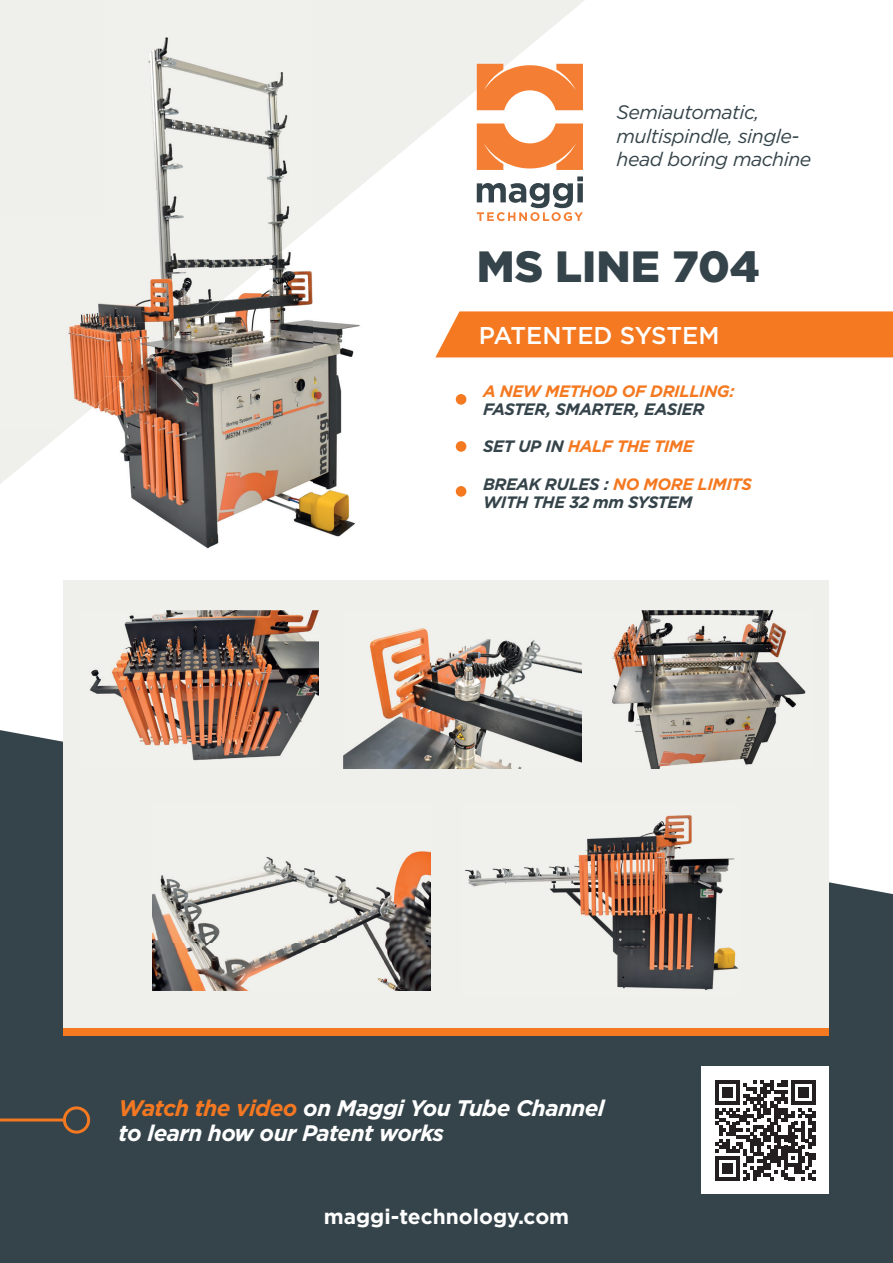
<style>
.page{position:relative;width:893px;height:1263px;background:#fff}
.page>*{position:absolute;margin:0;border:0;box-sizing:border-box;transform-origin:0 0}
.t1{font:900 43.65px "Gotham";color:#35444a}
.t2{font:500 24.3px "Gotham";color:#fff}
.t3{font:italic 700 22.5px/25.8px "Gotham";letter-spacing:-.025em;color:#fff}
.t4{font:700 21px "Gotham";color:#fff}
.t5{font:italic 19.5px/23.4px "Gotham";letter-spacing:-.025em;color:#35444a}
.t6{font:italic 700 16.5px/18px "Gotham";letter-spacing:-.025em;color:#35444a}
.t7{font:italic 700 16.5px "Gotham";letter-spacing:-.025em;color:#f47921}
.s1{color:#35444a}
.s2{color:#f47921}
.s3{color:#f47722}
</style>
<div class="page">
<svg style="left:418px;top:0;width:167px;height:452px"></svg>
<div style="left:0;top:730px;width:893px;height:533px;background:#35444a"></div>
<svg style="left:477px;top:176px;width:106px;height:45px"></svg>
<svg style="left:477px;top:123px;width:106px;height:47px"></svg>
<svg style="left:477px;top:64px;width:106px;height:46px"></svg>
<hr style="left:0;top:1118px;width:64px;height:3px;background:#f47722">
<div style="left:63px;top:1106px;width:27px;height:27px;border:3px solid #f47921;border-radius:50%"></div>
<div style="left:456px;top:394px;width:10px;height:11px;background:#f47921;border-radius:50%"></div>
<div style="left:456px;top:441px;width:10px;height:11px;background:#f47921;border-radius:50%"></div>
<div style="left:456px;top:486px;width:10px;height:11px;background:#f47921;border-radius:50%"></div>
<div style="left:64px;top:580px;width:765px;height:451px;background:#eff0ec"></div>
<div style="left:64px;top:1028px;width:765px;height:7px;background:#f47921"></div>
<div style="left:435px;top:311px;width:458px;height:46px;background:#f47921"></div>
<img style="left:313px;top:321px;width:47px;height:216px">
<img style="left:261px;top:269px;width:52px;height:259px">
<img style="left:209px;top:293px;width:52px;height:255px">
<img style="left:157px;top:323px;width:52px;height:226px">
<img style="left:104px;top:377px;width:53px;height:138px">
<img style="left:0;top:0;width:418px;height:215px">
<img style="left:0;top:215px;width:209px;height:108px">
<img style="left:209px;top:215px;width:116px;height:54px">
<img style="left:209px;top:269px;width:51px;height:42px">
<img style="left:0;top:323px;width:104px;height:107px">
<img style="left:104px;top:323px;width:91px;height:54px">
<img style="left:104px;top:376px;width:26px;height:22px">
<img style="left:90px;top:611px;width:228px;height:150px">
<img style="left:465px;top:815px;width:274px;height:175px">
<img style="left:152px;top:851px;width:278px;height:139px">
<img style="left:344px;top:611px;width:462px;height:158px">
<img style="left:575px;top:611px;width:6px;height:158px">
<div style="left:702px;top:1066px;width:127px;height:128px;background:#fff"></div>
<svg style="left:715px;top:1080px;width:100px;height:100px"></svg>
<p class="t5" style="left:617px;top:101px;width:196px">Semiautomatic, multispindle, single&shy;head boring machine</p>
<h1 class="t1" style="left:477px;top:242px;width:285px">MS LINE 704</h1>
<h2 class="t2" style="left:479px;top:322px;width:242px">PATENTED SYSTEM</h2>
<p class="t7" style="left:483px;top:381px;width:253px">A NEW METHOD OF DRILLING:</p>
<p class="t6" style="left:483px;top:399px;width:223px">FASTER, SMARTER, EASIER</p>
<p class="t7" style="left:483px;top:437px;width:212px"><span class="s1">SET UP IN</span> HALF THE TIME</p>
<p class="t6" style="left:483px;top:474px;width:271px">BREAK RULES : <span class="s2">NO MORE LIMITS<br></span>WITH THE 32 mm SYSTEM</p>
<h3 class="t3" style="left:119px;top:1094px;width:488px"><span class="s3">Watch the video</span> on Maggi You Tube Channel to learn how our Patent works</h3>
<p class="t4" style="left:324px;top:1204px;width:247px">maggi-technology.com</p>
</div>
